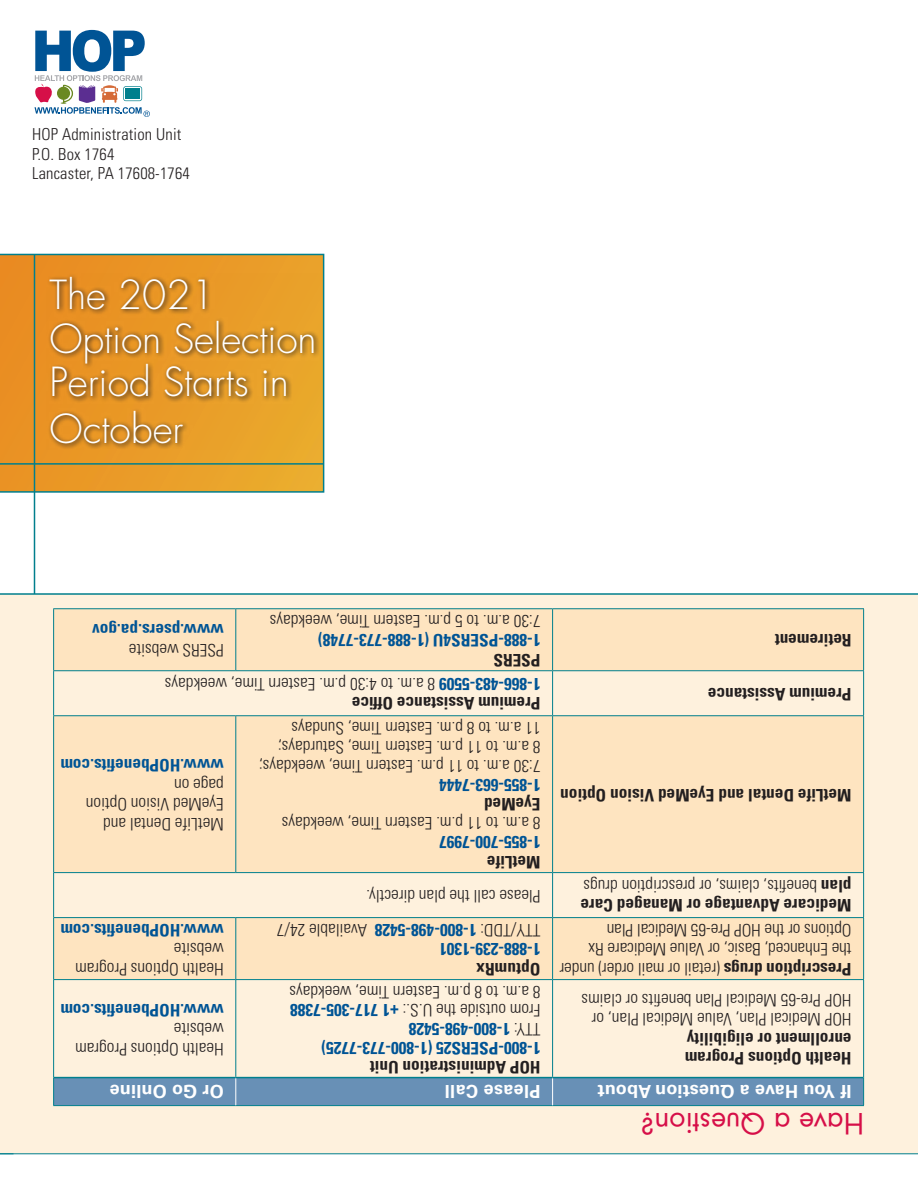
<style>
.page{position:relative;width:918px;height:1188px;background:#fff}
.page>*{position:absolute;margin:0;border:0;box-sizing:border-box;transform-origin:0 0}
.t1{font:300 39px/44.5px "Futura Std";color:#fff}
.t2{font:28.5px "Futura Std";color:#d60f48}
.t3{font:700 18px "Univers LT Std";letter-spacing:.01em;color:#fff}
.t4{font:300 condensed 17.25px/19.5px "Univers LT Std";color:#231f20}
.t5{font:700 condensed 17.25px "Univers LT Std";color:#005495}
.t6{font:700 condensed 17.25px/19.5px "Univers LT Std";color:#231f20}
.t7{font:300 condensed 16.5px "Univers LT Std";letter-spacing:.01em;color:#231f20}
.s1{font-weight:700;color:#005495}
.s2{font-weight:300;color:#231f20}
.s3{font-weight:700}
</style>
<div class="page">
<svg style="left:0;top:254px;width:324px;height:239px;background:#e1972a"></svg>
<hr style="left:34px;top:255px;width:1px;height:339px;background:#007f8d">
<div style="left:0;top:594px;width:918px;height:560px;background:#fef1dd"></div>
<hr style="left:0;top:1153px;width:918px;height:1px;background:#007f8d">
<hr style="left:0;top:593px;width:918px;height:2px;background:#007f8d">
<hr style="left:0;top:463px;width:324px;height:2px;background:#007f8d">
<svg style="left:34px;top:30px;width:116px;height:87px"></svg>
<svg style="left:46px;top:273px;width:274px;height:177px;background:#d99026"></svg>
<svg style="left:54px;top:609px;width:809px;height:370px;fill:#fee4c0"></svg>
<hr style="left:863px;top:980px;width:1px;height:98px;background:#007f8d">
<hr style="left:552px;top:980px;width:1px;height:97px;background:#007f8d">
<hr style="left:235px;top:980px;width:1px;height:97px;background:#007f8d">
<hr style="left:53px;top:980px;width:1px;height:98px;background:#007f8d">
<hr style="left:553px;top:979px;width:311px;height:1px;background:#007f8d">
<hr style="left:863px;top:918px;width:1px;height:61px;background:#007f8d">
<hr style="left:236px;top:979px;width:317px;height:1px;background:#007f8d">
<hr style="left:552px;top:918px;width:1px;height:61px;background:#007f8d">
<hr style="left:53px;top:979px;width:183px;height:1px;background:#007f8d">
<hr style="left:235px;top:918px;width:1px;height:61px;background:#007f8d">
<hr style="left:53px;top:918px;width:1px;height:61px;background:#007f8d">
<hr style="left:553px;top:917px;width:311px;height:1px;background:#007f8d">
<hr style="left:863px;top:873px;width:1px;height:44px;background:#007f8d">
<hr style="left:236px;top:917px;width:317px;height:1px;background:#007f8d">
<hr style="left:552px;top:873px;width:1px;height:44px;background:#007f8d">
<hr style="left:53px;top:917px;width:183px;height:1px;background:#007f8d">
<hr style="left:53px;top:873px;width:1px;height:44px;background:#007f8d">
<hr style="left:553px;top:872px;width:311px;height:1px;background:#007f8d">
<hr style="left:863px;top:716px;width:1px;height:156px;background:#007f8d">
<hr style="left:236px;top:872px;width:317px;height:1px;background:#007f8d">
<hr style="left:552px;top:716px;width:1px;height:156px;background:#007f8d">
<hr style="left:53px;top:872px;width:183px;height:1px;background:#007f8d">
<hr style="left:235px;top:716px;width:1px;height:156px;background:#007f8d">
<hr style="left:53px;top:716px;width:1px;height:156px;background:#007f8d">
<hr style="left:553px;top:715px;width:311px;height:1px;background:#007f8d">
<hr style="left:863px;top:671px;width:1px;height:44px;background:#007f8d">
<hr style="left:236px;top:715px;width:317px;height:1px;background:#007f8d">
<hr style="left:552px;top:671px;width:1px;height:44px;background:#007f8d">
<hr style="left:53px;top:715px;width:183px;height:1px;background:#007f8d">
<hr style="left:53px;top:671px;width:1px;height:44px;background:#007f8d">
<hr style="left:553px;top:670px;width:311px;height:1px;background:#007f8d">
<hr style="left:863px;top:609px;width:1px;height:61px;background:#007f8d">
<hr style="left:236px;top:670px;width:317px;height:1px;background:#007f8d">
<hr style="left:552px;top:609px;width:1px;height:61px;background:#007f8d">
<hr style="left:53px;top:670px;width:183px;height:1px;background:#007f8d">
<hr style="left:235px;top:609px;width:1px;height:61px;background:#007f8d">
<hr style="left:53px;top:609px;width:1px;height:61px;background:#007f8d">
<hr style="left:553px;top:608px;width:311px;height:1px;background:#007f8d">
<hr style="left:236px;top:608px;width:317px;height:1px;background:#007f8d">
<hr style="left:53px;top:608px;width:183px;height:1px;background:#007f8d">
<hr style="left:553px;top:1077px;width:310px;height:1px;background:#007f8d">
<hr style="left:236px;top:1077px;width:317px;height:1px;background:#007f8d">
<hr style="left:54px;top:1077px;width:182px;height:1px;background:#007f8d">
<svg style="left:53px;top:1078px;width:811px;height:28px;background:#638fb4"></svg>
<p class="t7" style="left:32px;top:124px;width:151px">HOP Administration Unit</p>
<p class="t7" style="left:32px;top:144px;width:84px">P.O. Box 1764</p>
<p class="t7" style="left:32px;top:163px;width:159px">Lancaster, PA 17608-1764</p>
<p class="t1" style="left:50px;top:274px;width:269px">The 2021<br>Option Selection<br>Period Starts in<br>October</p>
<p class="t5" style="left:224px;top:641px;width:133px;rotate:-180deg">www.psers.pa.gov</p>
<p class="t4" style="left:224px;top:660px;width:96px;rotate:-180deg">PSERS website</p>
<p class="t4" style="left:541px;top:631px;width:272px;rotate:-180deg">7:30 a.m. to 5 p.m. Eastern Time, weekdays</p>
<p class="t5" style="left:541px;top:651px;width:224px;rotate:-180deg">1-888-PSERS4U (1-888-773-7748)</p>
<p class="t6" style="left:541px;top:670px;width:49px;rotate:-180deg">PSERS</p>
<p class="t4" style="left:541px;top:694px;width:377px;rotate:-180deg"><span class="s1">1-866-483-5509</span> 8 a.m. to 4:30 p.m. Eastern Time, weekdays</p>
<p class="t6" style="left:541px;top:713px;width:190px;rotate:-180deg">Premium Assistance Office</p>
<p class="t5" style="left:224px;top:776px;width:165px;rotate:-180deg">www.HOPbenefits.com</p>
<p class="t4" style="left:541px;top:776px;width:283px;rotate:-180deg">7:30 a.m. to 11 p.m. Eastern Time, weekdays;<br>8 a.m. to 11 p.m. Eastern Time, Saturdays;<br>11 a.m. to 8 p.m. Eastern Time, Sundays</p>
<p class="t4" style="left:224px;top:834px;width:139px;rotate:-180deg">MetLife Dental and<br>EyeMed Vision Option page on</p>
<p class="t5" style="left:541px;top:796px;width:103px;rotate:-180deg">1-855-663-7444</p>
<p class="t6" style="left:541px;top:814px;width:58px;rotate:-180deg">EyeMed</p>
<p class="t4" style="left:541px;top:833px;width:260px;rotate:-180deg">8 a.m. to 11 p.m. Eastern Time, weekdays</p>
<p class="t5" style="left:541px;top:853px;width:103px;rotate:-180deg">1-855-700-7997</p>
<p class="t6" style="left:541px;top:872px;width:55px;rotate:-180deg">MetLife</p>
<p class="t4" style="left:541px;top:905px;width:176px;rotate:-180deg">Please call the plan directly.</p>
<p class="t5" style="left:224px;top:940px;width:165px;rotate:-180deg">www.HOPbenefits.com</p>
<p class="t4" style="left:541px;top:939px;width:265px;rotate:-180deg">TTY/TDD: <span class="s1">1-800-498-5428</span> Available 24/7</p>
<p class="t4" style="left:224px;top:978px;width:150px;rotate:-180deg">Health Options Program website</p>
<p class="t5" style="left:541px;top:960px;width:103px;rotate:-180deg">1-888-239-1301</p>
<p class="t6" style="left:541px;top:979px;width:66px;rotate:-180deg">OptumRx</p>
<p class="t4" style="left:541px;top:1001px;width:253px;rotate:-180deg">8 a.m. to 8 p.m. Eastern Time, weekdays</p>
<p class="t5" style="left:224px;top:1020px;width:165px;rotate:-180deg">www.HOPbenefits.com</p>
<p class="t4" style="left:541px;top:1020px;width:252px;rotate:-180deg">From outside the U.S.: <span class="s1">+1 717-305-7388</span></p>
<p class="t4" style="left:224px;top:1058px;width:150px;rotate:-180deg">Health Options Program website</p>
<p class="t5" style="left:541px;top:1040px;width:133px;rotate:-180deg"><span class="s2">TTY:</span> 1-800-498-5428</p>
<p class="t5" style="left:541px;top:1059px;width:221px;rotate:-180deg">1-800-PSERS25 (1-800-773-7725)</p>
<p class="t6" style="left:541px;top:1077px;width:172px;rotate:-180deg">HOP Administration Unit</p>
<p class="t6" style="left:852px;top:650px;width:78px;rotate:-180deg">Retirement</p>
<p class="t6" style="left:852px;top:704px;width:145px;rotate:-180deg">Premium Assistance</p>
<p class="t6" style="left:852px;top:805px;width:293px;rotate:-180deg">MetLife Dental and EyeMed Vision Option</p>
<p class="t4" style="left:852px;top:915px;width:273px;rotate:-180deg"><span class="s3">Medicare Advantage or Managed Care plan</span> benefits, claims, or prescription drugs</p>
<p class="t4" style="left:852px;top:978px;width:294px;rotate:-180deg"><span class="s3">Prescription drugs</span> (retail or mail order) under the Enhanced, Basic, or Value Medicare Rx<br>Options or the HOP Pre-65 Medical Plan</p>
<p class="t4" style="left:852px;top:1029px;width:272px;rotate:-180deg">HOP Medical Plan, Value Medical Plan, or<br>HOP Pre-65 Medical Plan benefits or claims</p>
<p class="t6" style="left:852px;top:1068px;width:168px;rotate:-180deg">Health Options Program enrollment or eligibility</p>
<p class="t3" style="left:224px;top:1102px;width:116px;rotate:-180deg">Or Go Online</p>
<p class="t3" style="left:541px;top:1102px;width:97px;rotate:-180deg">Please Call</p>
<p class="t3" style="left:852px;top:1102px;width:256px;rotate:-180deg">If You Have a Question About</p>
<p class="t2" style="left:864px;top:1142px;width:225px;rotate:-180deg">Have a Question?</p>
</div>
